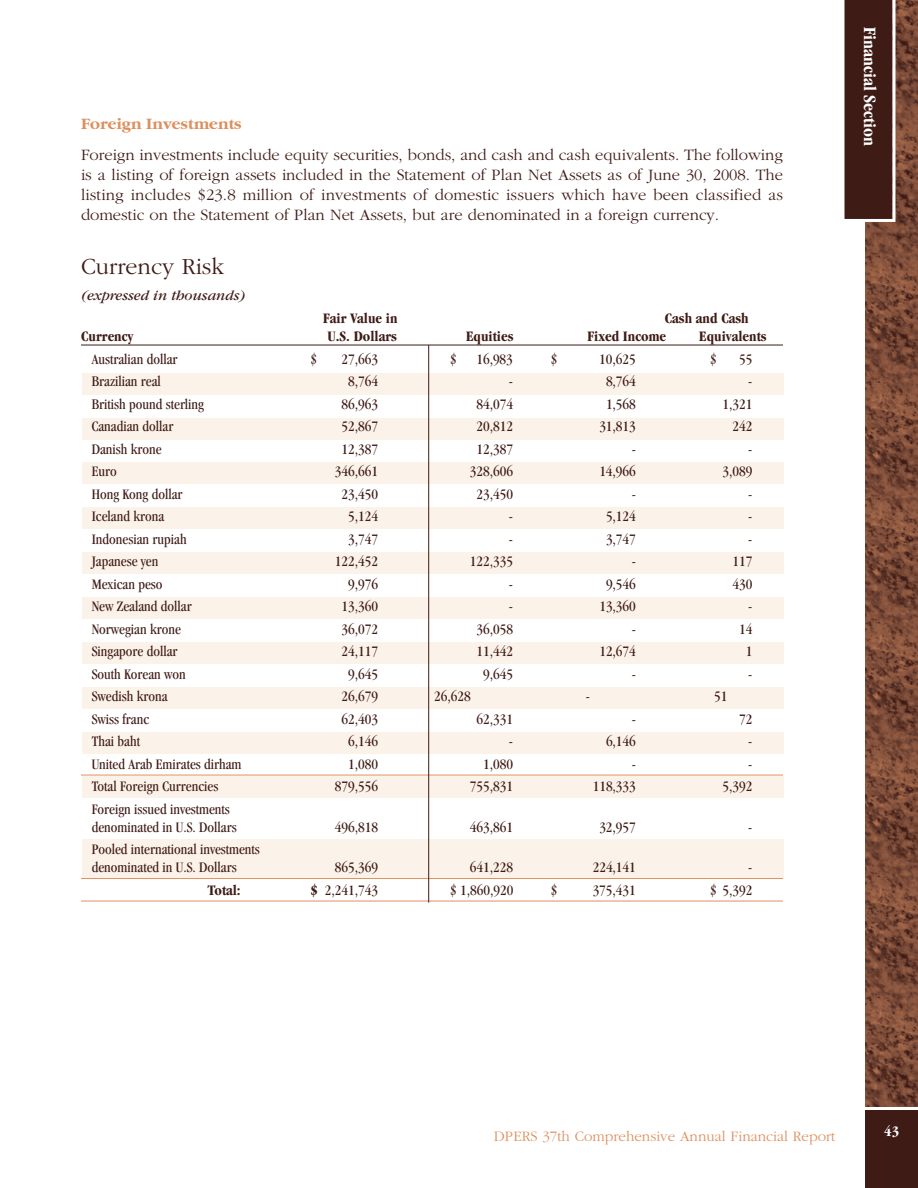
<style>
.page{position:relative;width:918px;height:1188px;background:#fff}
.page>*{position:absolute;margin:0;border:0;box-sizing:border-box;transform-origin:0 0}
.t1{font:300 24px "Garamond";color:#3f1b15}
.t2{font:700 condensed 18px "Garamond";color:#fff}
.t3{font:300 16.5px/19.8px "Garamond";color:#3f1b15;text-align:justify}
.t4{font:700 16.5px "Garamond";color:#dd905f}
.t5{font:condensed 15px/18px "Garamond";color:#3f1b15}
.t6{font:700 condensed 15px "Garamond";color:#3f1b15}
.t7{font:300 15px "Garamond";color:#dd905f}
.t8{font:italic 15px "Garamond";color:#3f1b15}
.t9{font:700 condensed 15px "Garamond";color:#fff}
.s1{font-weight:700}
</style>
<div class="page">
<div style="left:82px;top:373px;width:702px;height:22px;background:#fbf2ea"></div>
<div style="left:82px;top:418px;width:702px;height:21px;background:#fbf2ea"></div>
<div style="left:82px;top:463px;width:702px;height:21px;background:#fbf2ea"></div>
<div style="left:82px;top:507px;width:702px;height:22px;background:#fbf2ea"></div>
<div style="left:82px;top:552px;width:702px;height:22px;background:#fbf2ea"></div>
<div style="left:82px;top:597px;width:702px;height:22px;background:#fbf2ea"></div>
<div style="left:82px;top:642px;width:702px;height:22px;background:#fbf2ea"></div>
<div style="left:82px;top:687px;width:702px;height:22px;background:#fbf2ea"></div>
<div style="left:82px;top:732px;width:702px;height:22px;background:#fbf2ea"></div>
<div style="left:82px;top:777px;width:702px;height:21px;background:#fbf2ea"></div>
<div style="left:82px;top:839px;width:702px;height:40px;background:#fbf2ea"></div>
<hr style="left:81px;top:345px;width:702px;height:1px;background:#3f1b15">
<hr style="left:81px;top:775px;width:702px;height:1px;background:#dd905f">
<hr style="left:81px;top:878px;width:702px;height:1px;background:#dd905f">
<hr style="left:81px;top:901px;width:702px;height:1px;background:#dd905f">
<div style="left:866px;top:1110px;width:52px;height:78px;background:#3f1b15"></div>
<img style="left:866px;top:0;width:52px;height:1107px">
<svg style="left:844px;top:0;width:52px;height:222px;background:#51302a"></svg>
<hr style="left:428px;top:345px;width:1px;height:558px;background:#3f1b15">
<p class="t4" style="left:81px;top:113px;width:162px">Foreign Investments</p>
<p class="t3" style="left:81px;top:145px;width:704px">Foreign investments include equity securities, bonds, and cash and cash equivalents. The following is a listing of foreign assets included in the Statement of Plan Net Assets as of June 30, 2008. The listing includes $23.8 million of investments of domestic issuers which have been classified as domestic on the Statement of Plan Net Assets, but are denominated in a foreign currency.</p>
<h1 class="t1" style="left:81px;top:251px;width:145px">Currency Risk</h1>
<p class="t8" style="left:81px;top:290px;width:166px">(expressed in thousands)</p>
<p class="t6" style="left:323px;top:313px;width:76px">Fair Value in</p>
<p class="t6" style="left:665px;top:313px;width:86px">Cash and Cash</p>
<p class="t6" style="left:81px;top:331px;width:54px">Currency</p>
<p class="t6" style="left:328px;top:331px;width:71px">U.S. Dollars</p>
<p class="t6" style="left:466px;top:331px;width:49px">Equities</p>
<p class="t6" style="left:588px;top:331px;width:80px">Fixed Income</p>
<p class="t6" style="left:699px;top:331px;width:69px">Equivalents</p>
<p class="t5" style="left:92px;top:351px;width:87px">Australian dollar</p>
<p class="t5" style="left:311px;top:351px;width:8px">$</p>
<p class="t5" style="left:341px;top:351px;width:38px">27,663</p>
<p class="t5" style="left:450px;top:351px;width:8px">$</p>
<p class="t5" style="left:476px;top:351px;width:38px">16,983</p>
<p class="t5" style="left:551px;top:351px;width:8px">$</p>
<p class="t5" style="left:599px;top:351px;width:38px">10,625</p>
<p class="t5" style="left:710px;top:351px;width:8px">$</p>
<p class="t5" style="left:739px;top:351px;width:15px">55</p>
<p class="t5" style="left:92px;top:373px;width:71px">Brazilian real</p>
<p class="t5" style="left:348px;top:373px;width:31px">8,764</p>
<p class="t5" style="left:509px;top:373px;width:6px">-</p>
<p class="t5" style="left:606px;top:373px;width:31px">8,764</p>
<p class="t5" style="left:748px;top:373px;width:6px">-</p>
<p class="t5" style="left:92px;top:396px;width:114px">British pound sterling</p>
<p class="t5" style="left:341px;top:396px;width:38px">86,963</p>
<p class="t5" style="left:476px;top:396px;width:38px">84,074</p>
<p class="t5" style="left:606px;top:396px;width:31px">1,568</p>
<p class="t5" style="left:722px;top:396px;width:31px">1,321</p>
<p class="t5" style="left:92px;top:418px;width:83px">Canadian dollar</p>
<p class="t5" style="left:341px;top:418px;width:38px">52,867</p>
<p class="t5" style="left:476px;top:418px;width:38px">20,812</p>
<p class="t5" style="left:599px;top:418px;width:38px">31,813</p>
<p class="t5" style="left:732px;top:418px;width:21px">242</p>
<p class="t5" style="left:92px;top:441px;width:71px">Danish krone</p>
<p class="t5" style="left:341px;top:441px;width:38px">12,387</p>
<p class="t5" style="left:476px;top:441px;width:38px">12,387</p>
<p class="t5" style="left:632px;top:441px;width:6px">-</p>
<p class="t5" style="left:748px;top:441px;width:6px">-</p>
<p class="t5" style="left:92px;top:463px;width:26px">Euro</p>
<p class="t5" style="left:335px;top:463px;width:45px">346,661</p>
<p class="t5" style="left:470px;top:463px;width:45px">328,606</p>
<p class="t5" style="left:599px;top:463px;width:38px">14,966</p>
<p class="t5" style="left:722px;top:463px;width:31px">3,089</p>
<p class="t5" style="left:92px;top:486px;width:92px">Hong Kong dollar</p>
<p class="t5" style="left:341px;top:486px;width:38px">23,450</p>
<p class="t5" style="left:476px;top:486px;width:38px">23,450</p>
<p class="t5" style="left:632px;top:486px;width:6px">-</p>
<p class="t5" style="left:748px;top:486px;width:6px">-</p>
<p class="t5" style="left:92px;top:508px;width:74px">Iceland krona</p>
<p class="t5" style="left:348px;top:508px;width:31px">5,124</p>
<p class="t5" style="left:509px;top:508px;width:6px">-</p>
<p class="t5" style="left:606px;top:508px;width:31px">5,124</p>
<p class="t5" style="left:748px;top:508px;width:6px">-</p>
<p class="t5" style="left:92px;top:531px;width:96px">Indonesian rupiah</p>
<p class="t5" style="left:348px;top:531px;width:31px">3,747</p>
<p class="t5" style="left:509px;top:531px;width:6px">-</p>
<p class="t5" style="left:606px;top:531px;width:31px">3,747</p>
<p class="t5" style="left:748px;top:531px;width:6px">-</p>
<p class="t5" style="left:92px;top:553px;width:68px">Japanese yen</p>
<p class="t5" style="left:335px;top:553px;width:45px">122,452</p>
<p class="t5" style="left:470px;top:553px;width:45px">122,335</p>
<p class="t5" style="left:632px;top:553px;width:6px">-</p>
<p class="t5" style="left:732px;top:553px;width:21px">117</p>
<p class="t5" style="left:92px;top:576px;width:72px">Mexican peso</p>
<p class="t5" style="left:348px;top:576px;width:31px">9,976</p>
<p class="t5" style="left:509px;top:576px;width:6px">-</p>
<p class="t5" style="left:606px;top:576px;width:31px">9,546</p>
<p class="t5" style="left:732px;top:576px;width:21px">430</p>
<p class="t5" style="left:92px;top:598px;width:101px">New Zealand dollar</p>
<p class="t5" style="left:341px;top:598px;width:38px">13,360</p>
<p class="t5" style="left:509px;top:598px;width:6px">-</p>
<p class="t5" style="left:599px;top:598px;width:38px">13,360</p>
<p class="t5" style="left:748px;top:598px;width:6px">-</p>
<p class="t5" style="left:92px;top:621px;width:91px">Norwegian krone</p>
<p class="t5" style="left:341px;top:621px;width:38px">36,072</p>
<p class="t5" style="left:476px;top:621px;width:38px">36,058</p>
<p class="t5" style="left:632px;top:621px;width:6px">-</p>
<p class="t5" style="left:739px;top:621px;width:15px">14</p>
<p class="t5" style="left:92px;top:643px;width:87px">Singapore dollar</p>
<p class="t5" style="left:341px;top:643px;width:38px">24,117</p>
<p class="t5" style="left:476px;top:643px;width:38px">11,442</p>
<p class="t5" style="left:599px;top:643px;width:38px">12,674</p>
<p class="t5" style="left:746px;top:643px;width:8px">1</p>
<p class="t5" style="left:92px;top:666px;width:96px">South Korean won</p>
<p class="t5" style="left:348px;top:666px;width:31px">9,645</p>
<p class="t5" style="left:483px;top:666px;width:31px">9,645</p>
<p class="t5" style="left:632px;top:666px;width:6px">-</p>
<p class="t5" style="left:748px;top:666px;width:6px">-</p>
<p class="t5" style="left:92px;top:688px;width:77px">Swedish krona</p>
<p class="t5" style="left:341px;top:688px;width:38px">26,679</p>
<p class="t5" style="left:434px;top:688px;width:38px">26,628</p>
<p class="t5" style="left:586px;top:688px;width:6px">-</p>
<p class="t5" style="left:714px;top:688px;width:15px">51</p>
<p class="t5" style="left:92px;top:711px;width:59px">Swiss franc</p>
<p class="t5" style="left:341px;top:711px;width:38px">62,403</p>
<p class="t5" style="left:476px;top:711px;width:38px">62,331</p>
<p class="t5" style="left:632px;top:711px;width:6px">-</p>
<p class="t5" style="left:739px;top:711px;width:15px">72</p>
<p class="t5" style="left:92px;top:733px;width:50px">Thai baht</p>
<p class="t5" style="left:348px;top:733px;width:31px">6,146</p>
<p class="t5" style="left:509px;top:733px;width:6px">-</p>
<p class="t5" style="left:606px;top:733px;width:31px">6,146</p>
<p class="t5" style="left:748px;top:733px;width:6px">-</p>
<p class="t5" style="left:92px;top:756px;width:151px">United Arab Emirates dirham</p>
<p class="t5" style="left:348px;top:756px;width:31px">1,080</p>
<p class="t5" style="left:483px;top:756px;width:31px">1,080</p>
<p class="t5" style="left:632px;top:756px;width:6px">-</p>
<p class="t5" style="left:748px;top:756px;width:6px">-</p>
<p class="t5" style="left:92px;top:778px;width:128px">Total Foreign Currencies</p>
<p class="t5" style="left:335px;top:778px;width:45px">879,556</p>
<p class="t5" style="left:470px;top:778px;width:45px">755,831</p>
<p class="t5" style="left:593px;top:778px;width:45px">118,333</p>
<p class="t5" style="left:722px;top:778px;width:31px">5,392</p>
<p class="t5" style="left:92px;top:801px;width:146px">Foreign issued investments denominated in U.S. Dollars</p>
<p class="t5" style="left:335px;top:819px;width:45px">496,818</p>
<p class="t5" style="left:470px;top:819px;width:45px">463,861</p>
<p class="t5" style="left:599px;top:819px;width:38px">32,957</p>
<p class="t5" style="left:748px;top:819px;width:6px">-</p>
<p class="t5" style="left:92px;top:841px;width:170px">Pooled international investments denominated in U.S. Dollars</p>
<p class="t5" style="left:335px;top:859px;width:45px">865,369</p>
<p class="t5" style="left:470px;top:859px;width:45px">641,228</p>
<p class="t5" style="left:593px;top:859px;width:45px">224,141</p>
<p class="t5" style="left:748px;top:859px;width:6px">-</p>
<p class="t6" style="left:208px;top:884px;width:34px">Total:</p>
<p class="t5" style="left:311px;top:882px;width:69px"><span class="s1">$</span> 2,241,743</p>
<p class="t5" style="left:450px;top:882px;width:65px">$ 1,860,920</p>
<p class="t5" style="left:551px;top:882px;width:8px">$</p>
<p class="t5" style="left:593px;top:882px;width:45px">375,431</p>
<p class="t5" style="left:710px;top:882px;width:44px">$ 5,392</p>
<p class="t2" style="left:877px;top:27px;width:121px;rotate:90deg">Financial Section</p>
<p class="t7" style="left:494px;top:1127px;width:343px">DPERS 37th Comprehensive Annual Financial Report</p>
<p class="t9" style="left:884px;top:1126px;width:16px">43</p>
</div>
